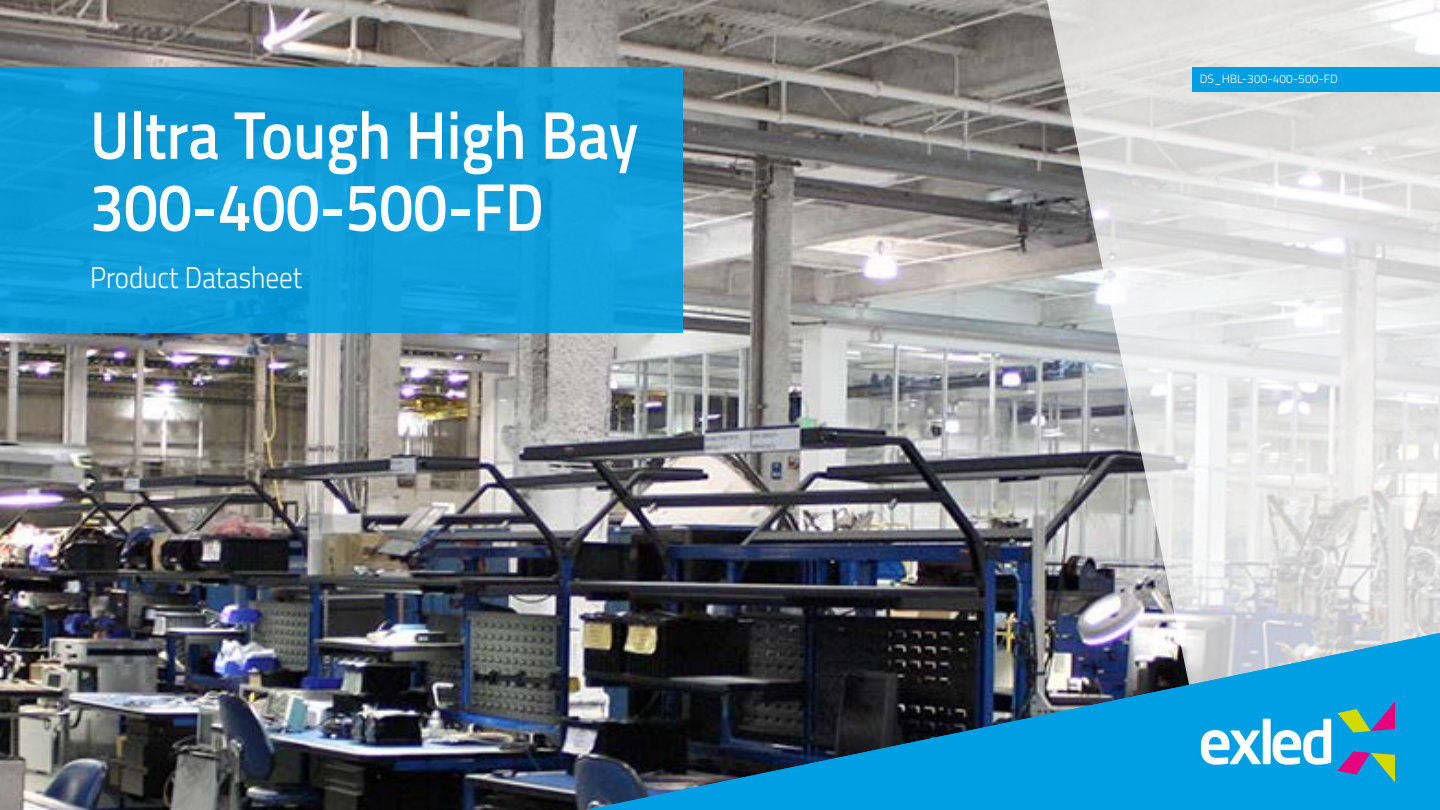
<style>
.page{position:relative;width:1440px;height:810px;background:#fff}
.page>*{position:absolute;margin:0;border:0;box-sizing:border-box;transform-origin:0 0}
.t1{font:600 67.5px/72px "Titillium Web";color:#fff;scale:.9 1}
.t2{font:300 30px "Titillium Web";color:#fff;scale:.9 1}
.t3{font:300 12px "Titillium Web";color:#fff}
</style>
<div class="page">
<img style="left:0;top:0;width:1044px;height:810px">
<svg style="left:1044px;top:0;width:396px;height:631px;background:#d5d5d6"></svg>
<div style="left:0;top:68px;width:683px;height:265px;background:#0f9dda"></div>
<div style="left:1192px;top:68px;width:248px;height:24px;background:#009fe3"></div>
<img style="left:560px;top:631px;width:880px;height:179px">
<svg style="left:1201px;top:730px;width:60px;height:35px"></svg>
<div style="left:1263px;top:719px;width:8px;height:45px;background:#fff"></div>
<svg style="left:1273px;top:719px;width:58px;height:46px"></svg>
<svg style="left:1337px;top:701px;width:58px;height:32px;background:#588e9d"></svg>
<svg style="left:1337px;top:751px;width:58px;height:31px;background:#5c85a0"></svg>
<p class="t1" style="left:90px;top:96px;width:611px">Ultra Tough High Bay<br>300-400-500-FD</p>
<p class="t2" style="left:90px;top:255px;width:237px">Product Datasheet</p>
<p class="t3" style="left:1200px;top:70px;width:140px">DS_HBL-300-400-500-FD</p>
</div>
